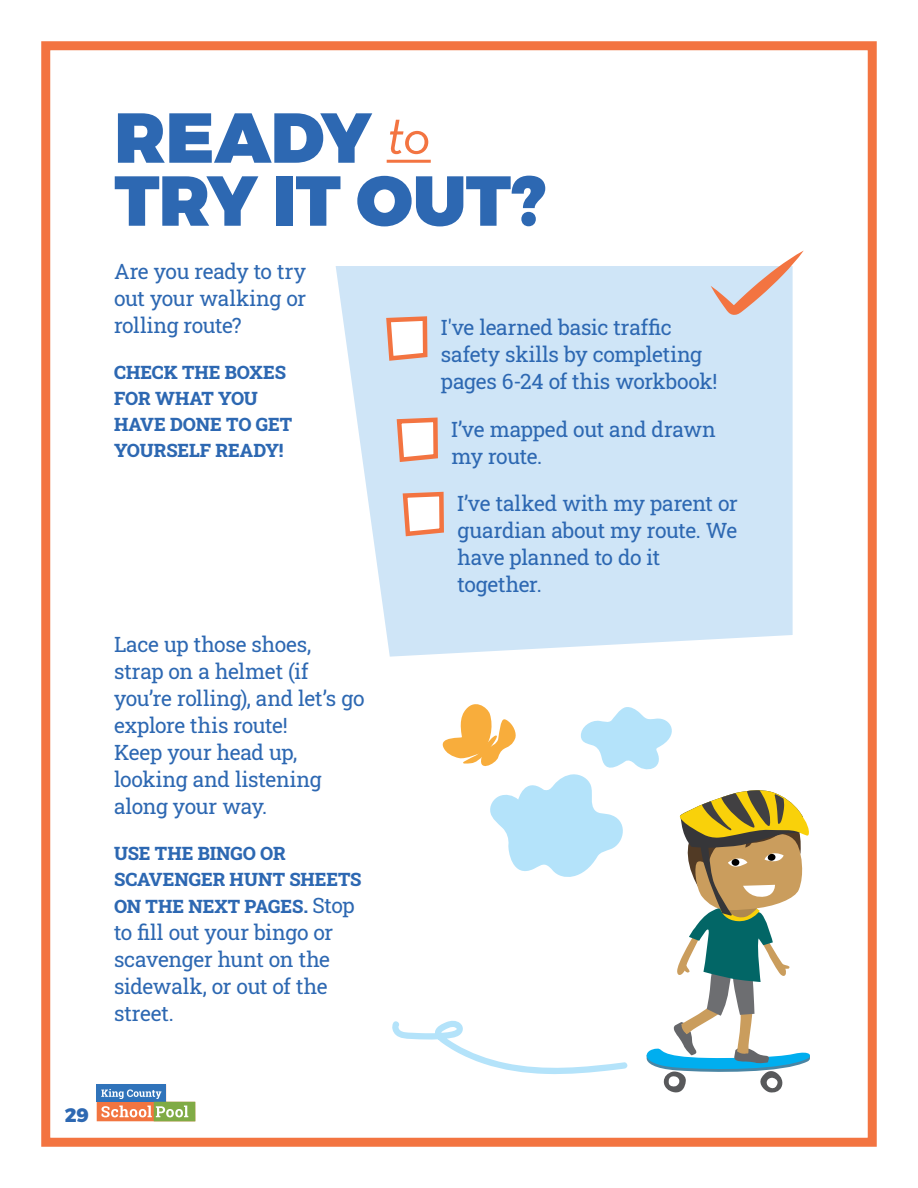
<style>
.page{position:relative;width:918px;height:1188px;background:#fff}
.page>*{position:absolute;margin:0;border:0;box-sizing:border-box;transform-origin:0 0}
.t1{font:900 70.5px/63px "Montserrat";letter-spacing:-.005em;color:#2d68b2}
.t2{font:21px/27px "Roboto Slab";letter-spacing:-.015em;color:#2d68b2}
.t3{font:800 19.5px "Montserrat";color:#2d68b2}
.t4{font:800 18.3px/26px "Roboto Slab";color:#2d68b2}
.s1{font-family:"Neutra Text";font-weight:400;font-style:italic;font-size:54px;color:#f37441}
.s2{font-weight:400;font-size:21px}
</style>
<div class="page">
<div style="left:41px;top:41px;width:836px;height:1106px;border:9px solid #f37441"></div>
<svg style="left:96px;top:1084px;width:100px;height:38px"></svg>
<svg style="left:336px;top:266px;width:457px;height:391px;fill:#cfe5f7"></svg>
<svg style="left:384px;top:314px;width:46px;height:49px"></svg>
<svg style="left:394px;top:415px;width:46px;height:50px"></svg>
<svg style="left:400px;top:489px;width:46px;height:50px"></svg>
<hr style="left:387px;top:160px;width:44px;height:3px;background:#f37441">
<svg style="left:711px;top:251px;width:93px;height:64px"></svg>
<svg style="left:392px;top:704px;width:418px;height:389px"></svg>
<h1 class="t1" style="left:114px;top:109px;width:434px">READY <span class="s1">to<br></span>TRY IT OUT?</h1>
<p class="t2" style="left:114px;top:257px;width:194px;text-align:justify">Are you ready to try out your walking or rolling route?</p>
<p class="t4" style="left:114px;top:359px;width:180px">CHECK THE BOXES<br>FOR WHAT YOU<br>HAVE DONE TO GET<br>YOURSELF READY!</p>
<p class="t2" style="left:114px;top:630px;width:252px">Lace up those shoes, strap on a helmet (if you’re rolling), and let’s go explore this route!<br>Keep your head up, looking and listening along your way.</p>
<p class="t4" style="left:114px;top:840px;width:249px;line-height:26.5px">USE THE BINGO OR<br>SCAVENGER HUNT SHEETS<br>ON THE NEXT PAGES. <span class="s2">Stop</span></p>
<p class="t2" style="left:114px;top:918px;width:221px">to fill out your bingo or scavenger hunt on the sidewalk, or out of the street.</p>
<p class="t2" style="left:441px;top:314px;width:278px">I've learned basic traffic safety skills by completing pages 6-24 of this workbook!</p>
<p class="t2" style="left:451px;top:415px;width:266px">I’ve mapped out and drawn my route.</p>
<p class="t2" style="left:457px;top:489px;width:282px">I’ve talked with my parent or guardian about my route. We have planned to do it together.</p>
<p class="t3" style="left:65px;top:1103px;width:26px">29</p>
</div>
